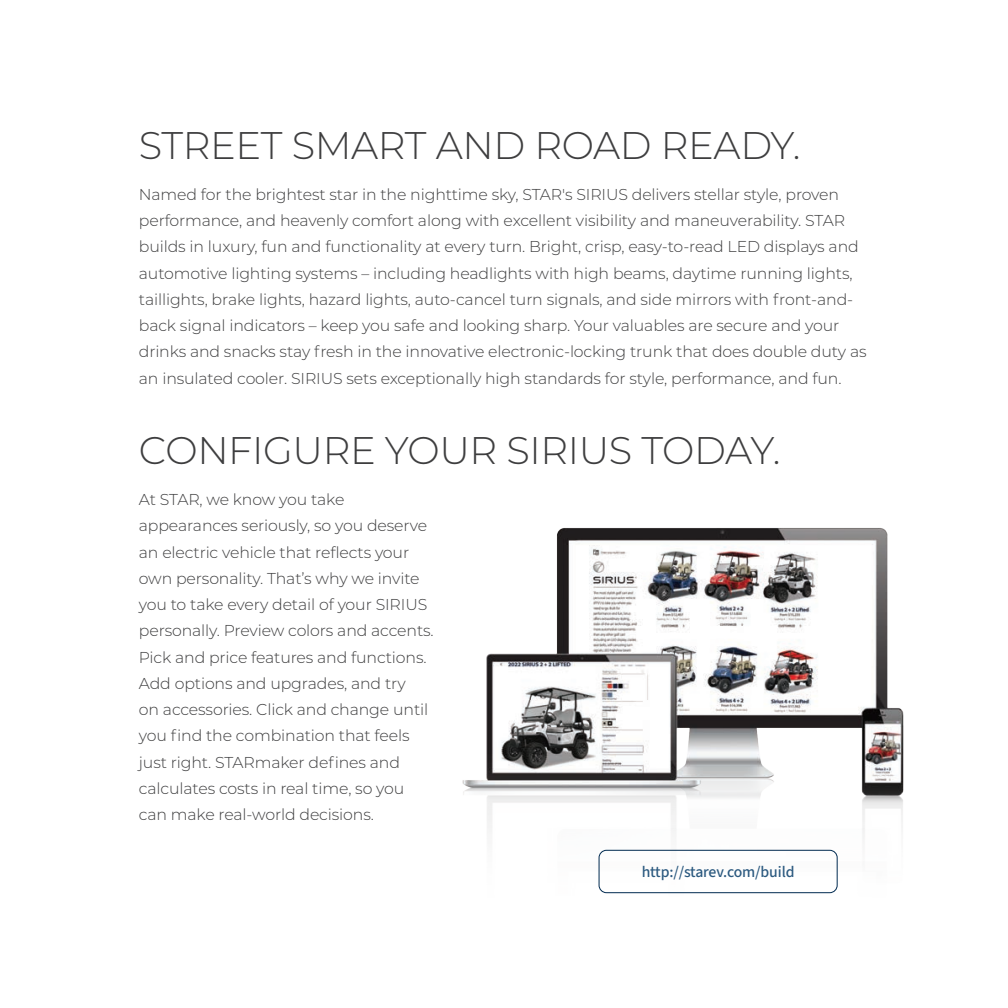
<style>
.page{position:relative;width:1008px;height:1008px;background:#fff}
.page>*{position:absolute;margin:0;border:0;box-sizing:border-box;transform-origin:0 0}
.t1{font:300 38.5px "Montserrat";letter-spacing:-.01em;color:#3e3e3f}
.t2{font:300 15.75px/26.2px "Montserrat";letter-spacing:-.01em;color:#3e3e3f}
.t3{font:500 15.75px "Source Sans 3";letter-spacing:-.01em;color:#2c5a80}
</style>
<div class="page">
<img style="left:462px;top:528px;width:442px;height:366px">
<div style="left:599px;top:850px;width:239px;height:43px;border:1px solid #002a50;border-radius:7px"></div>
<p class="t1" style="left:139px;top:119px;width:663px">STREET SMART AND ROAD READY.</p>
<p class="t2" style="left:139px;top:181px;width:729px">Named for the brightest star in the nighttime sky, STAR's SIRIUS delivers stellar style, proven performance, and heavenly comfort along with excellent visibility and maneuverability. STAR builds in luxury, fun and functionality at every turn. Bright, crisp, easy-to-read LED displays and automotive lighting systems – including headlights with high beams, daytime running lights, taillights, brake lights, hazard lights, auto-cancel turn signals, and side mirrors with front-and&shy;back signal indicators – keep you safe and looking sharp. Your valuables are secure and your drinks and snacks stay fresh in the innovative electronic-locking trunk that does double duty as an insulated cooler. SIRIUS sets exceptionally high standards for style, performance, and fun.</p>
<p class="t1" style="left:139px;top:424px;width:643px">CONFIGURE YOUR SIRIUS TODAY.</p>
<p class="t2" style="left:139px;top:486px;width:296px">At STAR, we know you take appearances seriously, so you deserve an electric vehicle that reflects your own personality. That’s why we invite you to take every detail of your SIRIUS personally. Preview colors and accents.<br>Pick and price features and functions.<br>Add options and upgrades, and try<br>on accessories. Click and change until you find the combination that feels just right. STARmaker defines and calculates costs in real time, so you can make real-world decisions.</p>
<p class="t3" style="left:642px;top:861px;width:154px">http://starev.com/build</p>
</div>
